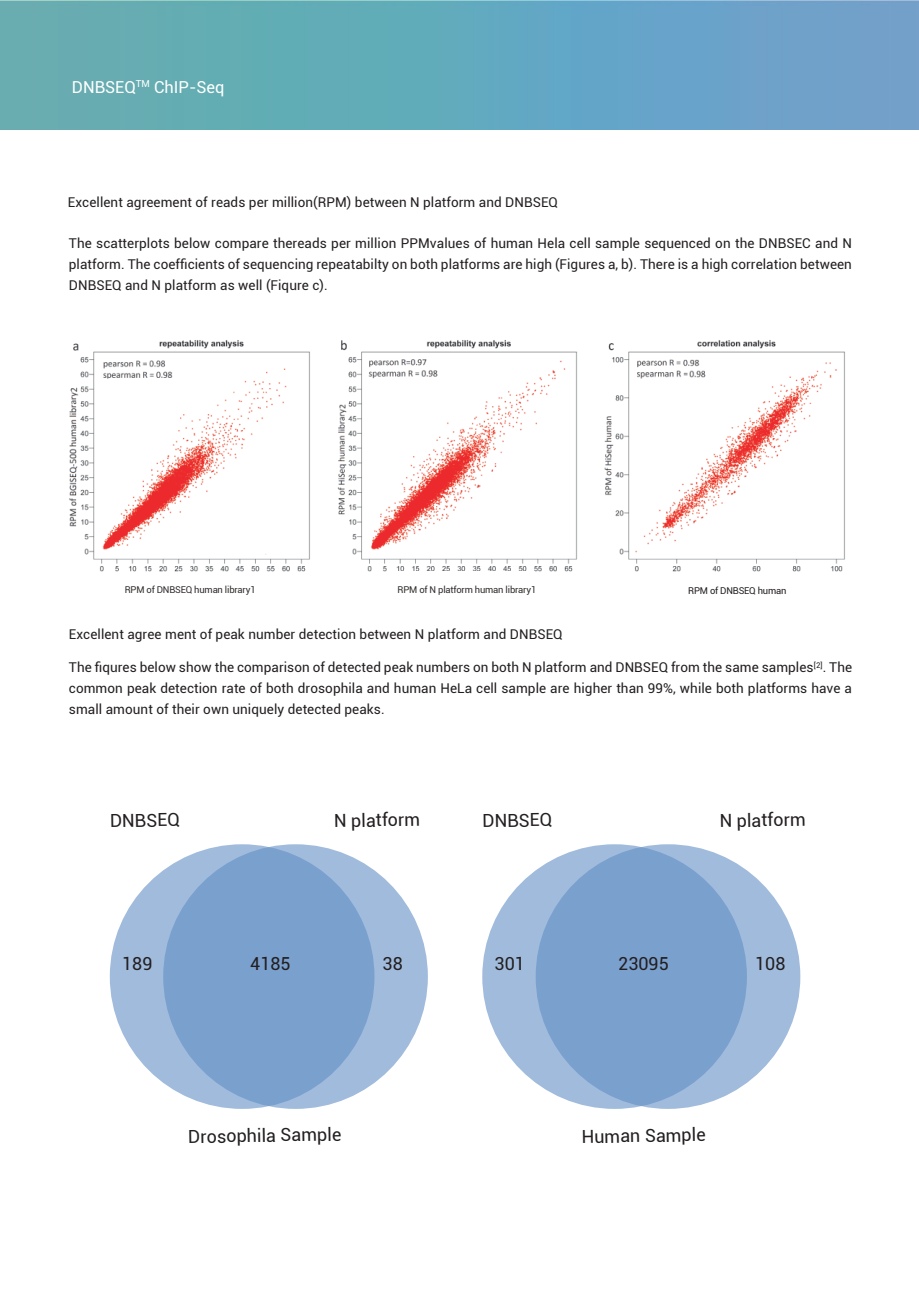
<style>
.page{position:relative;width:919px;height:1289px;background:#fff}
.page>*{position:absolute;margin:0;border:0;box-sizing:border-box;transform-origin:0 0}
.t1{font:18px "Roboto";color:#231f20}
.t2{font:16.5px "Roboto";color:#fff}
.t3{font:13.5px/21px "Roboto";letter-spacing:.005em;color:#231f20;text-align:justify}
.t4{font:9.45px "Roboto";letter-spacing:-.02em;color:#322e2d}
.t5{font:9.45px "Roboto";letter-spacing:-.02em;color:#231f20}
</style>
<div class="page">
<img style="left:0;top:0;width:918px;height:129px">
<img style="left:69px;top:340px;width:241px;height:232px">
<img style="left:337px;top:340px;width:240px;height:232px">
<img style="left:604px;top:340px;width:241px;height:232px">
<div style="left:110px;top:844px;width:264px;height:264px;background:#a0bbdc;border-radius:50%"></div>
<div style="left:482px;top:844px;width:264px;height:264px;background:#a0bbdc;border-radius:50%"></div>
<svg style="left:163px;top:844px;width:265px;height:264px;background:#83a6d1"></svg>
<svg style="left:535px;top:844px;width:265px;height:264px;background:#83a6d1"></svg>
<div style="left:396px;top:571px;width:138px;height:13px;background:#fff"></div>
<p class="t2" style="left:72px;top:75px;width:154px">DNBSEQ<sup>TM</sup> ChIP-Seq</p>
<p class="t3" style="left:68px;top:191px;width:491px">Excellent agreement of reads per million(RPM) between N platform and DNBSEQ</p>
<p class="t3" style="left:69px;top:232px;width:784px">The scatterplots below compare thereads per million PPMvalues of human Hela cell sample sequenced on the DNBSEC and N platform. The coefficients of sequencing repeatabilty on both platforms are high (Figures a, b). There is a high correlation between DNBSEQ and N platform as well (Fiqure c).</p>
<p class="t4" style="left:125px;top:583px;width:132px">RPM of DNBSEQ human library1</p>
<p class="t4" style="left:397px;top:583px;width:140px">RPM of N platform human library1</p>
<p class="t5" style="left:688px;top:584px;width:100px">RPM of DNBSEQ human</p>
<p class="t3" style="left:69px;top:623px;width:495px">Excellent agree ment of peak number detection between N platform and DNBSEQ</p>
<p class="t3" style="left:69px;top:656px;width:784px">The fiqures below show the comparison of detected peak numbers on both N platform and DNBSEQ from the same samples<sup>[2]</sup>. The common peak detection rate of both drosophila and human HeLa cell sample are higher than 99%, while both platforms have a small amount of their own uniquely detected peaks.</p>
<h1 class="t1" style="left:334px;top:808px;width:88px;rotate:-1deg">N platform</h1>
<h1 class="t1" style="left:719px;top:808px;width:88px;rotate:-1deg">N platform</h1>
<h1 class="t1" style="left:110px;top:808px;width:71px;rotate:-1deg">DNBSEQ</h1>
<h1 class="t1" style="left:482px;top:808px;width:71px;rotate:-1deg">DNBSEQ</h1>
<h1 class="t1" style="left:122px;top:951px;width:32px">189</h1>
<h1 class="t1" style="left:494px;top:951px;width:32px">301</h1>
<h1 class="t1" style="left:250px;top:951px;width:42px">4185</h1>
<h1 class="t1" style="left:382px;top:951px;width:22px">38</h1>
<h1 class="t1" style="left:618px;top:951px;width:52px">23095</h1>
<h1 class="t1" style="left:755px;top:951px;width:32px">108</h1>
<h1 class="t1" style="left:188px;top:1123px;width:155px;rotate:-1deg">Drosophila Sample</h1>
<h1 class="t1" style="left:581px;top:1123px;width:126px;rotate:-1deg">Human Sample</h1>
</div>
